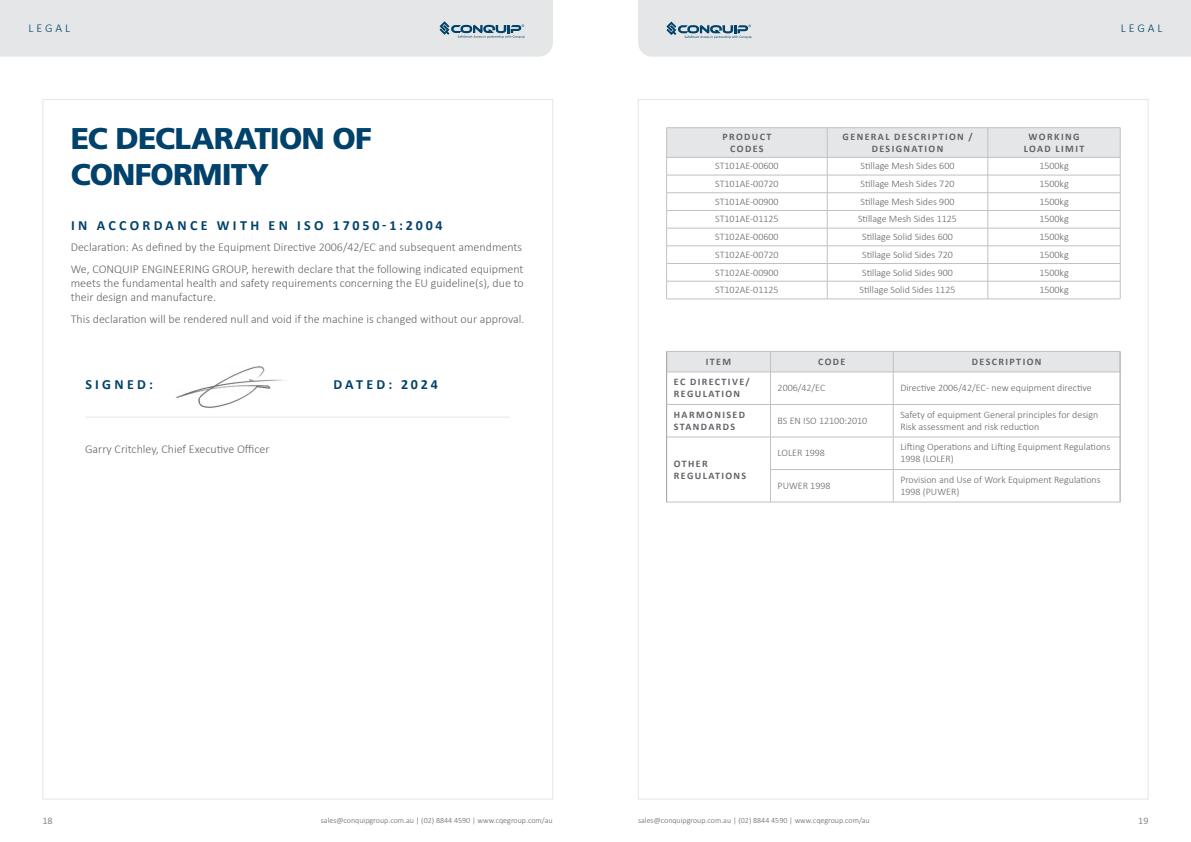
<style>
.page{position:relative;width:1191px;height:842px;background:#fff}
.page>*{position:absolute;margin:0;border:0;box-sizing:border-box;transform-origin:0 0}
.t1{font:900 30px/36px "Frutiger LT Std";letter-spacing:-.025em;color:#00426b}
.t2{font:700 14px "Calibri";letter-spacing:.235em;color:#00426b}
.t3{font:700 14px "Calibri";letter-spacing:.2em;color:#00426b}
.t4{font:300 12px/21.5px "Calibri";color:#636469}
.t5{font:300 12px "Calibri";letter-spacing:.24em;color:#00426b}
.t6{font:300 10px/12px "Calibri";color:#636469}
.t7{font:700 10px/12px "Calibri";letter-spacing:.14em;color:#636469}
.t8{font:300 8px "Calibri";color:#636469}
</style>
<div class="page">
<svg style="left:666px;top:351px;width:455px;height:21px;background:#e1e2e4"></svg>
<hr style="left:667px;top:372px;width:103px;height:1px;background:#c0c1c4">
<hr style="left:666px;top:372px;width:1px;height:32px;background:#9d9d9c">
<hr style="left:770px;top:372px;width:123px;height:1px;background:#c0c1c4">
<hr style="left:770px;top:372px;width:1px;height:32px;background:#c0c1c4">
<hr style="left:893px;top:372px;width:227px;height:1px;background:#c0c1c4">
<hr style="left:893px;top:372px;width:1px;height:32px;background:#c0c1c4">
<hr style="left:1120px;top:372px;width:1px;height:32px;background:#9d9d9c">
<hr style="left:667px;top:404px;width:103px;height:1px;background:#c0c1c4">
<hr style="left:666px;top:404px;width:1px;height:33px;background:#9d9d9c">
<hr style="left:770px;top:404px;width:123px;height:1px;background:#c0c1c4">
<hr style="left:770px;top:405px;width:1px;height:32px;background:#c0c1c4">
<hr style="left:893px;top:404px;width:227px;height:1px;background:#c0c1c4">
<hr style="left:893px;top:405px;width:1px;height:32px;background:#c0c1c4">
<hr style="left:1120px;top:404px;width:1px;height:33px;background:#9d9d9c">
<hr style="left:667px;top:437px;width:103px;height:1px;background:#c0c1c4">
<hr style="left:666px;top:502px;width:104px;height:1px;background:#c0c1c4">
<hr style="left:666px;top:437px;width:1px;height:32px;background:#9d9d9c">
<hr style="left:666px;top:469px;width:1px;height:33px;background:#9d9d9c">
<hr style="left:770px;top:437px;width:123px;height:1px;background:#c0c1c4">
<hr style="left:770px;top:437px;width:1px;height:32px;background:#c0c1c4">
<hr style="left:893px;top:437px;width:227px;height:1px;background:#c0c1c4">
<hr style="left:893px;top:437px;width:1px;height:32px;background:#c0c1c4">
<hr style="left:770px;top:469px;width:123px;height:1px;background:#c0c1c4">
<hr style="left:770px;top:470px;width:1px;height:32px;background:#c0c1c4">
<hr style="left:893px;top:469px;width:227px;height:1px;background:#c0c1c4">
<hr style="left:893px;top:470px;width:1px;height:32px;background:#c0c1c4">
<hr style="left:770px;top:502px;width:123px;height:1px;background:#c0c1c4">
<hr style="left:893px;top:502px;width:227px;height:1px;background:#c0c1c4">
<hr style="left:1120px;top:437px;width:1px;height:32px;background:#9d9d9c">
<hr style="left:1120px;top:469px;width:1px;height:33px;background:#9d9d9c">
<svg style="left:666px;top:128px;width:455px;height:171px"></svg>
<hr style="left:666px;top:299px;width:161px;height:1px;background:#c0c1c4">
<hr style="left:827px;top:299px;width:160px;height:1px;background:#c0c1c4">
<hr style="left:987px;top:299px;width:133px;height:1px;background:#c0c1c4">
<img style="left:176px;top:366px;width:110px;height:42px">
<hr style="left:85px;top:417px;width:425px;height:1px;background:#e5e6e7">
<div style="left:0;top:0;width:553px;height:57px;background:#e5e6e7"></div>
<div style="left:638px;top:0;width:553px;height:57px;background:#e5e6e7"></div>
<p class="t5" style="left:29px;top:21px;width:43px">LEGAL</p>
<p class="t5" style="left:1120px;top:21px;width:43px">LEGAL</p>
<h1 class="t1" style="left:71px;top:120px;width:303px">EC DECLARATION OF<br>CONFORMITY</h1>
<h2 class="t2" style="left:71px;top:215px;width:373px">IN ACCORDANCE WITH EN ISO 17050-1:2004</h2>
<p class="t4" style="left:71px;top:236px;width:454px">Declaration: As defined by the Equipment Directive 2006/42/EC and subsequent amendments<br>We, CONQUIP ENGINEERING GROUP, herewith declare that the following indicated equipment</p>
<p class="t4" style="left:71px;top:276px;width:454px;line-height:14.4px">meets the fundamental health and safety requirements concerning the EU guideline(s), due to their design and manufacture.</p>
<p class="t4" style="left:71px;top:308px;width:455px">This declaration will be rendered null and void if the machine is changed without our approval.</p>
<h2 class="t2" style="left:85px;top:374px;width:69px">SIGNED:</h2>
<h2 class="t3" style="left:333px;top:374px;width:106px">DATED: 2024</h2>
<p class="t4" style="left:85px;top:438px;width:186px">Garry Critchley, Chief Executive Officer</p>
<p class="t7" style="left:722px;top:130px;width:51px;text-align:center">PRODUCT<br>CODES</p>
<p class="t7" style="left:842px;top:130px;width:131px;text-align:center">GENERAL DESCRIPTION /<br>DESIGNATION</p>
<p class="t7" style="left:1023px;top:130px;width:62px;text-align:center">WORKING<br>LOAD LIMIT</p>
<p class="t6" style="left:715px;top:160px;width:65px">ST101AE-00600</p>
<p class="t6" style="left:860px;top:160px;width:95px">Stillage Mesh Sides 600</p>
<p class="t6" style="left:1039px;top:160px;width:31px">1500kg</p>
<p class="t6" style="left:715px;top:178px;width:65px">ST101AE-00720</p>
<p class="t6" style="left:860px;top:178px;width:95px">Stillage Mesh Sides 720</p>
<p class="t6" style="left:1039px;top:178px;width:31px">1500kg</p>
<p class="t6" style="left:715px;top:195px;width:65px">ST101AE-00900</p>
<p class="t6" style="left:860px;top:195px;width:95px">Stillage Mesh Sides 900</p>
<p class="t6" style="left:1039px;top:195px;width:31px">1500kg</p>
<p class="t6" style="left:715px;top:213px;width:65px">ST101AE-01125</p>
<p class="t6" style="left:858px;top:213px;width:100px">Stillage Mesh Sides 1125</p>
<p class="t6" style="left:1039px;top:213px;width:31px">1500kg</p>
<p class="t6" style="left:715px;top:231px;width:65px">ST102AE-00600</p>
<p class="t6" style="left:862px;top:231px;width:92px">Stillage Solid Sides 600</p>
<p class="t6" style="left:1039px;top:231px;width:31px">1500kg</p>
<p class="t6" style="left:715px;top:248px;width:65px">ST102AE-00720</p>
<p class="t6" style="left:862px;top:248px;width:92px">Stillage Solid Sides 720</p>
<p class="t6" style="left:1039px;top:248px;width:31px">1500kg</p>
<p class="t6" style="left:715px;top:266px;width:65px">ST102AE-00900</p>
<p class="t6" style="left:862px;top:266px;width:92px">Stillage Solid Sides 900</p>
<p class="t6" style="left:1039px;top:266px;width:31px">1500kg</p>
<p class="t6" style="left:715px;top:284px;width:65px">ST102AE-01125</p>
<p class="t6" style="left:859px;top:284px;width:97px">Stillage Solid Sides 1125</p>
<p class="t6" style="left:1039px;top:284px;width:31px">1500kg</p>
<p class="t7" style="left:706px;top:355px;width:27px">ITEM</p>
<p class="t7" style="left:818px;top:355px;width:29px">CODE</p>
<p class="t7" style="left:972px;top:355px;width:71px">DESCRIPTION</p>
<p class="t7" style="left:674px;top:376px;width:77px">EC DIRECTIVE/<br>REGULATION</p>
<p class="t6" style="left:777px;top:382px;width:49px">2006/42/EC</p>
<p class="t6" style="left:900px;top:382px;width:193px">Directive 2006/42/EC - new equipment directive</p>
<p class="t7" style="left:674px;top:408px;width:73px">HARMONISED<br>STANDARDS</p>
<p class="t6" style="left:777px;top:414px;width:91px">BS EN ISO 12100:2010</p>
<p class="t6" style="left:900px;top:408px;width:199px">Safety of equipment General principles for design<br>Risk assessment and risk reduction</p>
<p class="t7" style="left:674px;top:457px;width:74px">OTHER<br>REGULATIONS</p>
<p class="t6" style="left:777px;top:447px;width:49px">LOLER 1998</p>
<p class="t6" style="left:900px;top:441px;width:211px">Lifting Operations and Lifting Equipment Regulations<br>1998 (LOLER)</p>
<p class="t6" style="left:777px;top:479px;width:54px">PUWER 1998</p>
<p class="t6" style="left:900px;top:473px;width:202px">Provision and Use of Work Equipment Regulations<br>1998 (PUWER)</p>
<p class="t6" style="left:43px;top:814px;width:12px">18</p>
<p class="t6" style="left:1138px;top:814px;width:12px">19</p>
<p class="t8" style="left:321px;top:816px;width:233px">sales@conquipgroup.com.au | (02) 8844 4590 | www.cqegroup.com/au</p>
<p class="t8" style="left:638px;top:816px;width:233px">sales@conquipgroup.com.au | (02) 8844 4590 | www.cqegroup.com/au</p>
</div>
